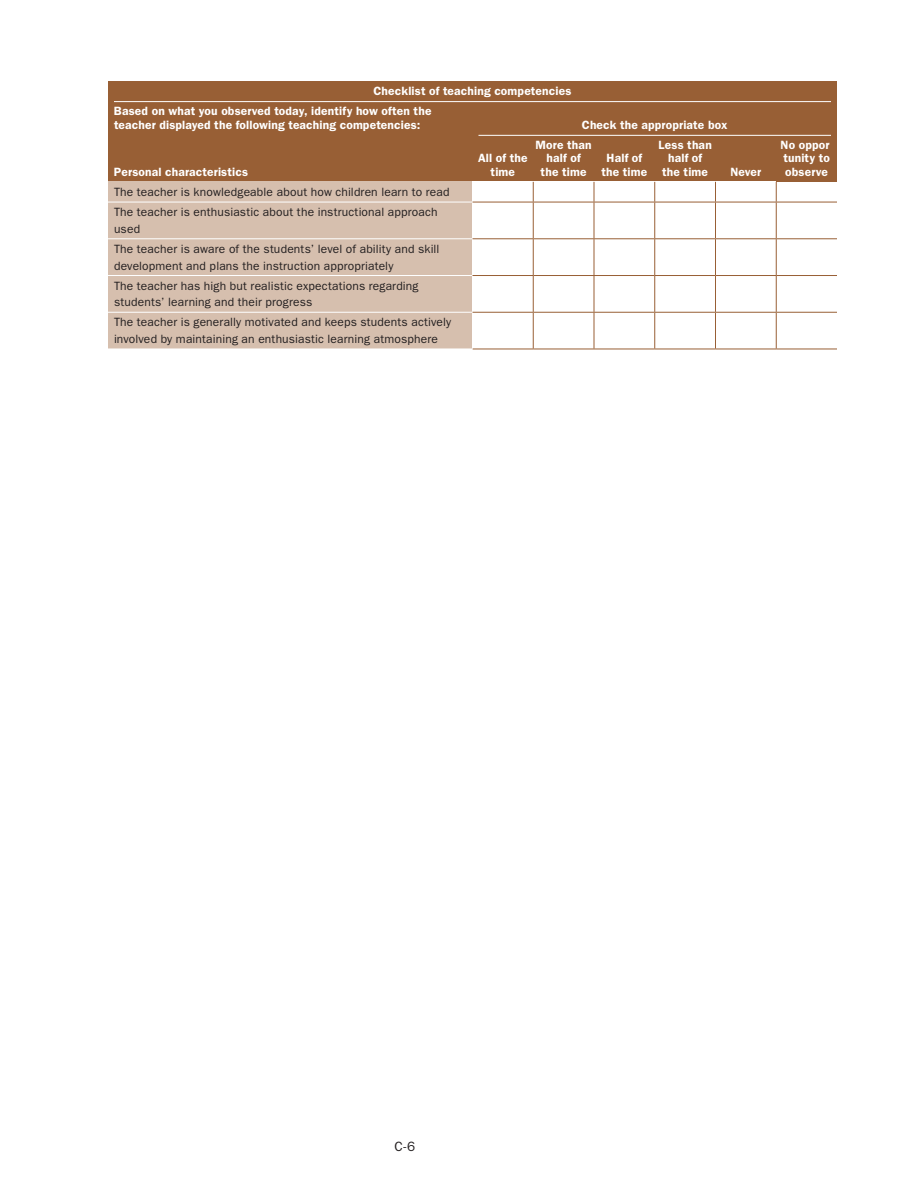
<style>
.page{position:relative;width:918px;height:1188px;background:#fff}
.page>*{position:absolute;margin:0;border:0;box-sizing:border-box;transform-origin:0 0}
.t1{font:13.5px "ITC Franklin Gothic Std";color:#231f20}
.t2{font:12px/16.5px "ITC Franklin Gothic Std";letter-spacing:.015em;color:#231f20}
.t3{font:600 12px/13.5px "ITC Franklin Gothic Std";letter-spacing:.015em;color:#fff;text-align:center}
</style>
<div class="page">
<div style="left:108px;top:81px;width:729px;height:20px;background:#985f35"></div>
<div style="left:108px;top:101px;width:364px;height:34px;background:#985f35"></div>
<div style="left:472px;top:101px;width:365px;height:34px;background:#985f35"></div>
<div style="left:108px;top:135px;width:364px;height:47px;background:#985f35"></div>
<div style="left:472px;top:135px;width:61px;height:47px;background:#985f35"></div>
<div style="left:533px;top:135px;width:61px;height:47px;background:#985f35"></div>
<div style="left:594px;top:135px;width:61px;height:47px;background:#985f35"></div>
<div style="left:655px;top:135px;width:61px;height:47px;background:#985f35"></div>
<div style="left:716px;top:135px;width:60px;height:47px;background:#985f35"></div>
<div style="left:776px;top:135px;width:61px;height:47px;background:#985f35"></div>
<div style="left:108px;top:182px;width:364px;height:20px;background:#d6bfae"></div>
<div style="left:108px;top:202px;width:364px;height:37px;background:#d6bfae"></div>
<div style="left:108px;top:239px;width:364px;height:37px;background:#d6bfae"></div>
<div style="left:108px;top:276px;width:364px;height:36px;background:#d6bfae"></div>
<div style="left:108px;top:312px;width:364px;height:37px;background:#d6bfae"></div>
<hr style="left:108px;top:202px;width:364px;height:1px;background:#fff">
<hr style="left:108px;top:238px;width:364px;height:1px;background:#fff">
<hr style="left:108px;top:275px;width:364px;height:1px;background:#fff">
<hr style="left:108px;top:312px;width:364px;height:1px;background:#fff">
<svg style="left:533px;top:182px;width:1px;height:20px"></svg>
<svg style="left:594px;top:182px;width:1px;height:20px"></svg>
<svg style="left:654px;top:182px;width:1px;height:20px"></svg>
<svg style="left:715px;top:182px;width:1px;height:20px"></svg>
<svg style="left:776px;top:182px;width:1px;height:20px"></svg>
<hr style="left:472px;top:202px;width:61px;height:1px;background:#985f35">
<hr style="left:533px;top:202px;width:61px;height:1px;background:#985f35">
<hr style="left:533px;top:202px;width:1px;height:36px;background:#985f35">
<hr style="left:594px;top:202px;width:61px;height:1px;background:#985f35">
<hr style="left:594px;top:202px;width:1px;height:36px;background:#985f35">
<hr style="left:655px;top:202px;width:61px;height:1px;background:#985f35">
<hr style="left:654px;top:202px;width:1px;height:36px;background:#985f35">
<hr style="left:716px;top:202px;width:60px;height:1px;background:#985f35">
<hr style="left:715px;top:202px;width:1px;height:36px;background:#985f35">
<hr style="left:776px;top:202px;width:61px;height:1px;background:#985f35">
<hr style="left:776px;top:202px;width:1px;height:36px;background:#985f35">
<hr style="left:472px;top:238px;width:61px;height:1px;background:#985f35">
<hr style="left:533px;top:238px;width:61px;height:1px;background:#985f35">
<hr style="left:533px;top:239px;width:1px;height:36px;background:#985f35">
<hr style="left:594px;top:238px;width:61px;height:1px;background:#985f35">
<hr style="left:594px;top:239px;width:1px;height:36px;background:#985f35">
<hr style="left:655px;top:238px;width:61px;height:1px;background:#985f35">
<hr style="left:654px;top:239px;width:1px;height:36px;background:#985f35">
<hr style="left:716px;top:238px;width:60px;height:1px;background:#985f35">
<hr style="left:715px;top:239px;width:1px;height:36px;background:#985f35">
<hr style="left:776px;top:238px;width:61px;height:1px;background:#985f35">
<hr style="left:776px;top:239px;width:1px;height:36px;background:#985f35">
<hr style="left:472px;top:275px;width:61px;height:1px;background:#985f35">
<hr style="left:533px;top:275px;width:61px;height:1px;background:#985f35">
<hr style="left:533px;top:276px;width:1px;height:36px;background:#985f35">
<hr style="left:594px;top:275px;width:61px;height:1px;background:#985f35">
<hr style="left:594px;top:276px;width:1px;height:36px;background:#985f35">
<hr style="left:655px;top:275px;width:61px;height:1px;background:#985f35">
<hr style="left:654px;top:276px;width:1px;height:36px;background:#985f35">
<hr style="left:716px;top:275px;width:60px;height:1px;background:#985f35">
<hr style="left:715px;top:276px;width:1px;height:36px;background:#985f35">
<hr style="left:776px;top:275px;width:61px;height:1px;background:#985f35">
<hr style="left:776px;top:276px;width:1px;height:36px;background:#985f35">
<hr style="left:472px;top:312px;width:61px;height:1px;background:#985f35">
<hr style="left:533px;top:312px;width:61px;height:1px;background:#985f35">
<hr style="left:533px;top:313px;width:1px;height:36px;background:#985f35">
<hr style="left:594px;top:312px;width:61px;height:1px;background:#985f35">
<hr style="left:594px;top:313px;width:1px;height:36px;background:#985f35">
<hr style="left:655px;top:312px;width:61px;height:1px;background:#985f35">
<hr style="left:654px;top:313px;width:1px;height:36px;background:#985f35">
<hr style="left:716px;top:312px;width:60px;height:1px;background:#985f35">
<hr style="left:715px;top:313px;width:1px;height:36px;background:#985f35">
<hr style="left:776px;top:312px;width:61px;height:1px;background:#985f35">
<hr style="left:776px;top:313px;width:1px;height:36px;background:#985f35">
<hr style="left:472px;top:349px;width:61px;height:1px;background:#985f35">
<hr style="left:533px;top:349px;width:61px;height:1px;background:#985f35">
<hr style="left:594px;top:349px;width:61px;height:1px;background:#985f35">
<hr style="left:655px;top:349px;width:61px;height:1px;background:#985f35">
<hr style="left:716px;top:349px;width:60px;height:1px;background:#985f35">
<hr style="left:776px;top:349px;width:61px;height:1px;background:#985f35">
<hr style="left:114px;top:101px;width:717px;height:1px;background:#fff">
<hr style="left:478px;top:135px;width:353px;height:1px;background:#fff">
<p class="t3" style="left:114px;top:81px;width:459px;line-height:20.2px;text-align:left;text-indent:260px">Checklist of teaching competencies<br>Based on what you observed today, identify how often the</p>
<p class="t3" style="left:114px;top:118px;width:308px">teacher displayed the following teaching competencies:</p>
<p class="t3" style="left:582px;top:118px;width:147px">Check the appropriate box</p>
<p class="t3" style="left:114px;top:165px;width:136px">Personal characteristics</p>
<p class="t3" style="left:536px;top:138px;width:58px">More than half of<br>the time</p>
<p class="t3" style="left:658px;top:138px;width:55px">Less than half of the time</p>
<p class="t3" style="left:601px;top:151px;width:47px">Half of the time</p>
<p class="t3" style="left:478px;top:151px;width:51px">All of the time</p>
<p class="t3" style="left:730px;top:165px;width:32px">Never</p>
<p class="t2" style="left:114px;top:184px;width:337px">The teacher is knowledgeable about how children learn to read</p>
<p class="t2" style="left:114px;top:204px;width:325px">The teacher is enthusiastic about the instructional approach used</p>
<p class="t2" style="left:114px;top:241px;width:327px">The teacher is aware of the students’ level of ability and skill development and plans the instruction appropriately</p>
<p class="t2" style="left:114px;top:278px;width:306px">The teacher has high but realistic expectations regarding students’ learning and their progress</p>
<p class="t2" style="left:114px;top:314px;width:339px">The teacher is generally motivated and keeps students actively involved by maintaining an enthusiastic learning atmosphere</p>
<p class="t3" style="left:781px;top:138px;width:51px;text-align:justify">No oppor tunity to observe</p>
<p class="t1" style="left:395px;top:1138px;width:22px">C-6</p>
</div>
